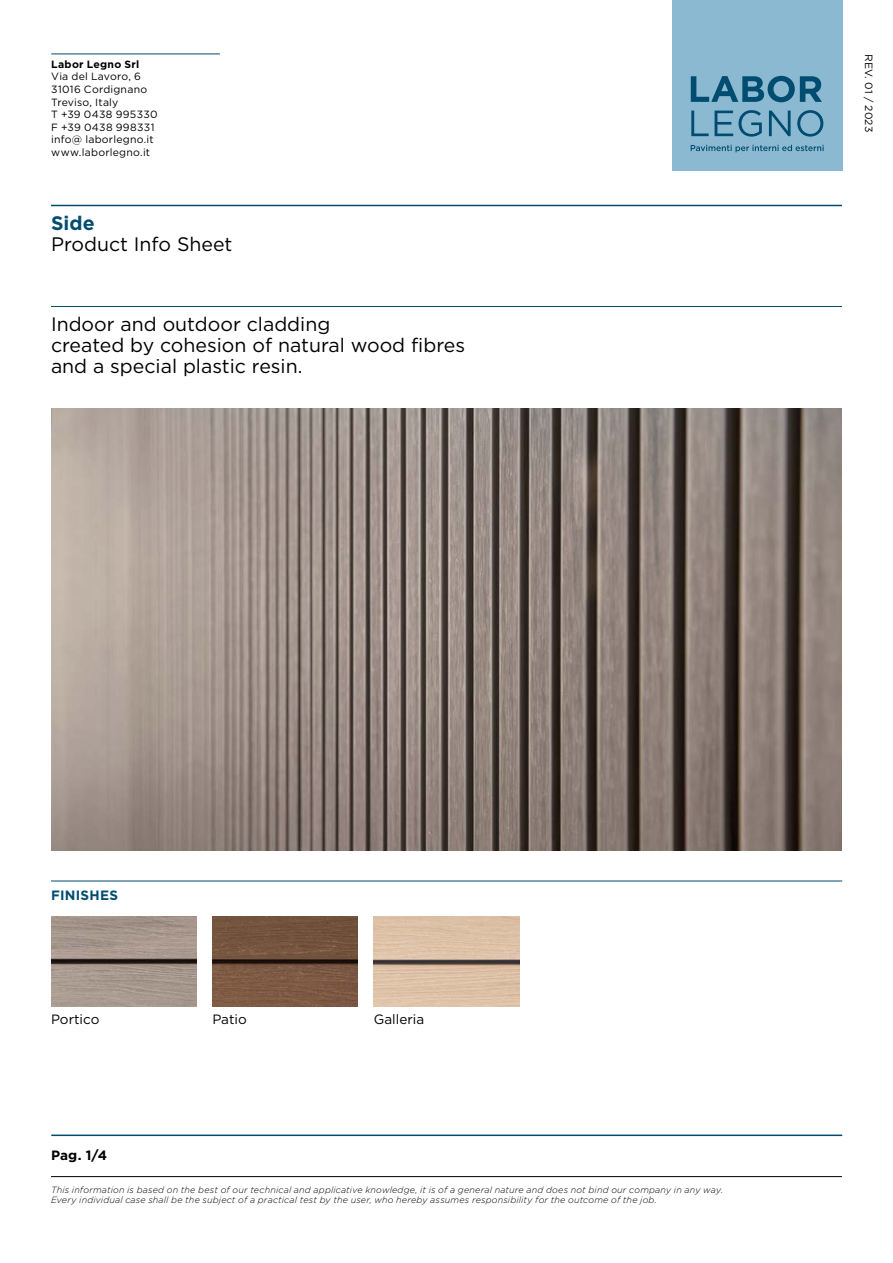
<style>
.page{position:relative;width:893px;height:1263px;background:#fff}
.page>*{position:absolute;margin:0;border:0;box-sizing:border-box;transform-origin:0 0}
.titolo{font:19.5px/21px "Gotham";color:#000}
.t1{font:13.5px "Gotham";color:#000}
.txt{font:700 13.5px "Gotham";letter-spacing:.02em;color:#004d71}
.txt-2{font:700 13.5px "Gotham";color:#000}
.txt-3{font:10.5px "Gotham";letter-spacing:.025em;color:#000}
.txt-4{font:700 10.5px "Gotham";letter-spacing:.025em;color:#000}
.txt-5{font:italic 300 9px/10.5px "Gotham";letter-spacing:.02em;color:#000}
.s1{font-weight:700;color:#004d71}
</style>
<div class="page">
<hr style="left:51px;top:306px;width:791px;height:1px;background:#004d71">
<hr style="left:51px;top:205px;width:791px;height:1px;background:#004d71">
<hr style="left:51px;top:1134px;width:791px;height:2px;background:#004d71">
<img style="left:51px;top:408px;width:791px;height:442px">
<img style="left:374px;top:917px;width:145px;height:90px">
<img style="left:212px;top:917px;width:146px;height:90px">
<img style="left:51px;top:917px;width:146px;height:90px">
<hr style="left:51px;top:881px;width:791px;height:1px;background:#004d71">
<div style="left:672px;top:0;width:170px;height:170px;background:#8cb9d2"></div>
<svg style="left:691px;top:76px;width:131px;height:26px"></svg>
<svg style="left:691px;top:111px;width:18px;height:25px"></svg>
<svg style="left:715px;top:110px;width:47px;height:27px"></svg>
<svg style="left:769px;top:111px;width:22px;height:25px"></svg>
<svg style="left:797px;top:110px;width:26px;height:27px"></svg>
<svg style="left:691px;top:145px;width:133px;height:7px"></svg>
<hr style="left:51px;top:54px;width:169px;height:1px;background:#004d71">
<hr style="left:51px;top:1176px;width:791px;height:1px;background:#000">
<p class="txt-4" style="left:51px;top:57px;width:90px">Labor Legno Srl</p>
<p class="txt-3" style="left:51px;top:70px;width:91px">Via del Lavoro, 6</p>
<p class="txt-3" style="left:51px;top:83px;width:97px">31016 Cordignano</p>
<p class="txt-3" style="left:51px;top:95px;width:69px">Treviso, Italy</p>
<p class="txt-3" style="left:51px;top:108px;width:108px">T +39 0438 995330</p>
<p class="txt-3" style="left:51px;top:120px;width:105px">F +39 0438 998331</p>
<p class="txt-3" style="left:51px;top:133px;width:104px">info@ laborlegno.it</p>
<p class="txt-3" style="left:51px;top:146px;width:100px">www.laborlegno.it</p>
<p class="titolo" style="left:51px;top:212px;width:183px"><span class="s1">Side<br></span>Product Info Sheet</p>
<p class="titolo" style="left:51px;top:313px;width:281px">Indoor and outdoor cladding</p>
<p class="titolo" style="left:51px;top:334px;width:416px">created by cohesion of natural wood fibres</p>
<p class="titolo" style="left:51px;top:355px;width:253px">and a special plastic resin.</p>
<p class="txt-3" style="left:875px;top:54px;width:80px;rotate:90deg">REV. 01 / 2023</p>
<p class="txt" style="left:51px;top:887px;width:68px">FINISHES</p>
<p class="t1" style="left:51px;top:1011px;width:50px">Portico</p>
<p class="t1" style="left:212px;top:1011px;width:36px">Patio</p>
<p class="t1" style="left:374px;top:1011px;width:52px">Galleria</p>
<p class="txt-2" style="left:51px;top:1147px;width:57px">Pag. 1/4</p>
<p class="txt-5" style="left:51px;top:1184px;width:674px">This information is based on the best of our technical and applicative knowledge, it is of a general nature and does not bind our company in any way.<br>Every individual case shall be the subject of a practical test by the user, who hereby assumes responsibility for the outcome of the job.</p>
</div>
